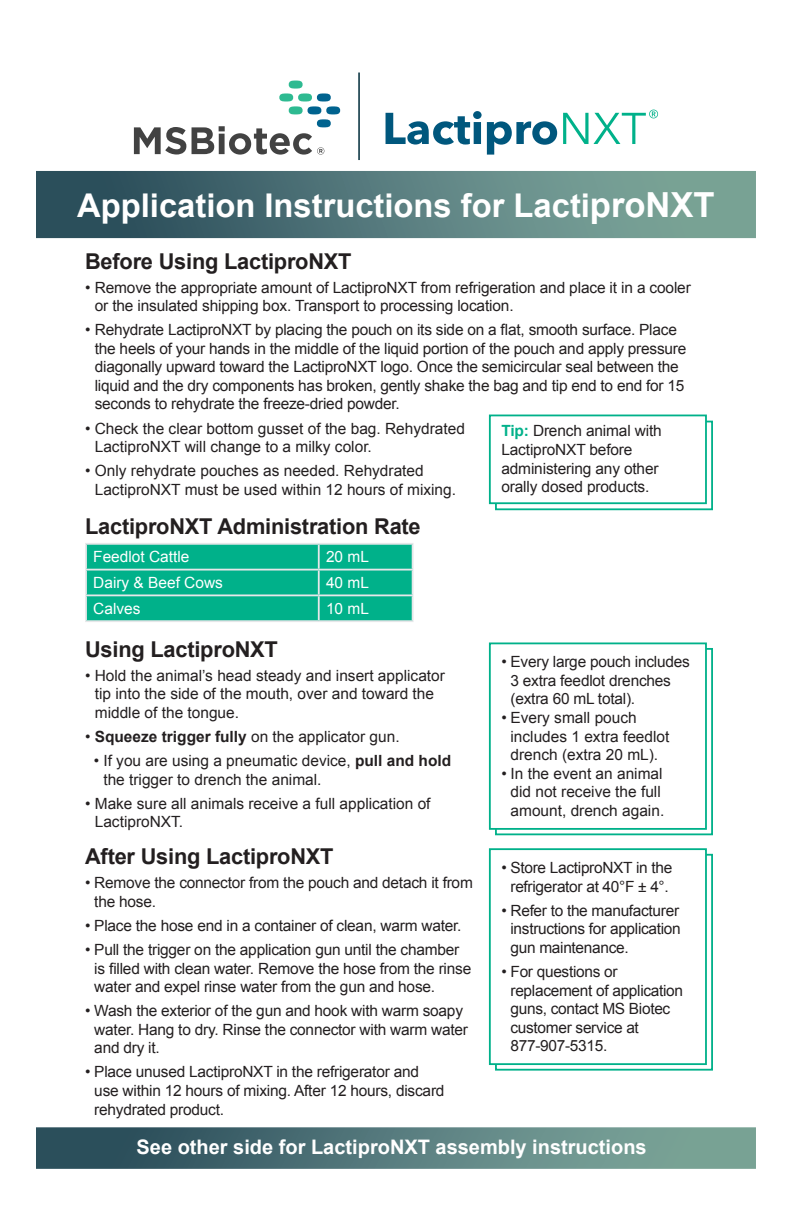
<style>
.page{position:relative;width:810px;height:1224px;background:#fff}
.page>*{position:absolute;margin:0;border:0;box-sizing:border-box;transform-origin:0 0}
.t1{font:700 32.8px "Arial";color:#fff}
.t2{font:700 21.8px "Arial";letter-spacing:-.01em;color:#231f20}
.t3{font:700 20px "Arial";color:#fff}
.t4{font:15.4px/18.6px "Arial";letter-spacing:-.015em;color:#231f20}
.t5{font:15.4px "Arial";color:#fff}
.s1{font-size:34.6px}
.s2{font-weight:700;color:#00b18a}
.s3{font-weight:700}
</style>
<div class="page">
<svg style="left:36px;top:171px;width:720px;height:67px;background:#557a7b"></svg>
<div style="left:495px;top:421px;width:218px;height:89px;border:2px solid #00b18a"></div>
<div style="left:495px;top:854px;width:218px;height:217px;border:2px solid #00b18a"></div>
<div style="left:495px;top:648px;width:218px;height:187px;border:2px solid #00b18a"></div>
<svg style="left:36px;top:1127px;width:720px;height:42px;background:#567b7d"></svg>
<div style="left:490px;top:415px;width:216px;height:88px;background:#fff"></div>
<div style="left:489px;top:415px;width:218px;height:89px;border:2px solid #00b18a"></div>
<div style="left:490px;top:643px;width:216px;height:186px;background:#fff"></div>
<div style="left:489px;top:642px;width:218px;height:188px;border:2px solid #00b18a"></div>
<div style="left:490px;top:849px;width:216px;height:215px;background:#fff"></div>
<div style="left:489px;top:848px;width:218px;height:217px;border:2px solid #00b18a"></div>
<div style="left:87px;top:545px;width:325px;height:75px;background:#00b18a"></div>
<hr style="left:319px;top:543px;width:95px;height:2px;background:#e6e7e9">
<hr style="left:412px;top:545px;width:2px;height:24px;background:#e6e7e9">
<hr style="left:85px;top:543px;width:234px;height:2px;background:#e6e7e9">
<hr style="left:85px;top:545px;width:2px;height:24px;background:#e6e7e9">
<hr style="left:318px;top:545px;width:2px;height:24px;background:#e6e7e9">
<hr style="left:85px;top:569px;width:234px;height:2px;background:#e6e7e9">
<hr style="left:85px;top:571px;width:2px;height:23px;background:#e6e7e9">
<hr style="left:85px;top:594px;width:234px;height:2px;background:#e6e7e9">
<hr style="left:85px;top:596px;width:2px;height:24px;background:#e6e7e9">
<hr style="left:85px;top:620px;width:234px;height:2px;background:#e6e7e9">
<hr style="left:318px;top:596px;width:2px;height:24px;background:#e6e7e9">
<hr style="left:412px;top:596px;width:2px;height:24px;background:#e6e7e9">
<hr style="left:319px;top:620px;width:95px;height:2px;background:#e6e7e9">
<hr style="left:319px;top:569px;width:95px;height:2px;background:#e6e7e9">
<hr style="left:318px;top:571px;width:2px;height:23px;background:#e6e7e9">
<hr style="left:412px;top:571px;width:2px;height:23px;background:#e6e7e9">
<hr style="left:319px;top:594px;width:95px;height:2px;background:#e6e7e9">
<svg style="left:386px;top:111px;width:171px;height:44px"></svg>
<svg style="left:563px;top:110px;width:95px;height:34px"></svg>
<div style="left:298px;top:93px;width:14px;height:8px;background:#2eba91;border-radius:50%"></div>
<div style="left:279px;top:93px;width:14px;height:8px;background:#2eba91;border-radius:50%"></div>
<div style="left:289px;top:106px;width:14px;height:8px;background:#2eba91;border-radius:50%"></div>
<div style="left:289px;top:81px;width:14px;height:8px;background:#2eba91;border-radius:50%"></div>
<div style="left:326px;top:106px;width:14px;height:8px;background:#00638f;border-radius:50%"></div>
<div style="left:308px;top:106px;width:13px;height:8px;background:#00638f;border-radius:50%"></div>
<div style="left:317px;top:119px;width:14px;height:8px;background:#00638f;border-radius:50%"></div>
<div style="left:317px;top:93px;width:14px;height:8px;background:#00638f;border-radius:50%"></div>
<svg style="left:134px;top:127px;width:52px;height:28px"></svg>
<svg style="left:192px;top:126px;width:132px;height:29px"></svg>
<p class="t1" style="left:77px;top:183px;width:639px">Application Instructions for Lacti<span class="s1">proNXT</span></p>
<p class="t2" style="left:85px;top:247px;width:268px">Before Using LactiproNXT</p>
<p class="t4" style="left:95px;top:278px;width:598px;text-indent:-10px">• Remove the appropriate amount of LactiproNXT from refrigeration and place it in a cooler or the insulated shipping box. Transport to processing location.</p>
<p class="t4" style="left:95px;top:321px;width:593px;text-indent:-10px">• Rehydrate LactiproNXT by placing the pouch on its side on a flat, smooth surface. Place the heels of your hands in the middle of the liquid portion of the pouch and apply pressure diagonally upward toward the LactiproNXT logo. Once the semicircular seal between the liquid and the dry components has broken, gently shake the bag and tip end to end for 15 seconds to rehydrate the freeze-dried powder.</p>
<p class="t4" style="left:95px;top:419px;width:372px;text-indent:-10px">• Check the clear bottom gusset of the bag. Rehydrated<br>LactiproNXT will change to a milky color.</p>
<p class="t4" style="left:95px;top:462px;width:363px;text-indent:-10px">• Only rehydrate pouches as needed. Rehydrated<br>LactiproNXT must be used within 12 hours of mixing.</p>
<p class="t2" style="left:85px;top:512px;width:337px">LactiproNXT Administration Rate</p>
<p class="t4" style="left:501px;top:422px;width:162px"><span class="s2">Tip:</span> Drench animal with<br>LactiproNXT before administering any other orally dosed products.</p>
<p class="t5" style="left:93px;top:547px;width:98px">Feedlot Cattle</p>
<p class="t5" style="left:326px;top:547px;width:44px">20 mL</p>
<p class="t5" style="left:93px;top:573px;width:131px">Dairy &amp; Beef Cows</p>
<p class="t5" style="left:326px;top:573px;width:44px">40 mL</p>
<p class="t5" style="left:93px;top:598px;width:49px">Calves</p>
<p class="t5" style="left:326px;top:598px;width:44px">10 mL</p>
<p class="t2" style="left:85px;top:635px;width:194px">Using LactiproNXT</p>
<p class="t4" style="left:95px;top:666px;width:352px;text-indent:-10px">• Hold the animal’s head steady and insert applicator tip into the side of the mouth, over and toward the middle of the tongue.</p>
<p class="t4" style="left:85px;top:727px;width:316px">• <span class="s3">Squeeze trigger fully</span> on the applicator gun.</p>
<p class="t4" style="left:103px;top:751px;width:349px;text-indent:-10px">• If you are using a pneumatic device, <span class="s3">pull and hold </span>the trigger to drench the animal.</p>
<p class="t4" style="left:95px;top:794px;width:337px;text-indent:-10px">• Make sure all animals receive a full application of<br>LactiproNXT.</p>
<p class="t2" style="left:85px;top:842px;width:250px">After Using LactiproNXT</p>
<p class="t4" style="left:94px;top:874px;width:380px;text-indent:-9px">• Remove the connector from the pouch and detach it from the hose.</p>
<p class="t4" style="left:85px;top:916px;width:378px">• Place the hose end in a container of clean, warm water.</p>
<p class="t4" style="left:94px;top:940px;width:378px;text-indent:-9px">• Pull the trigger on the application gun until the chamber is filled with clean water. Remove the hose from the rinse water and expel rinse water from the gun and hose.</p>
<p class="t4" style="left:94px;top:1002px;width:375px;text-indent:-9px">• Wash the exterior of the gun and hook with warm soapy water. Hang to dry. Rinse the connector with warm water and dry it.</p>
<p class="t4" style="left:94px;top:1063px;width:352px;text-indent:-9px">• Place unused LactiproNXT in the refrigerator and use within 12 hours of mixing. After 12 hours, discard rehydrated product.</p>
<p class="t4" style="left:511px;top:653px;width:181px;text-indent:-9px">• Every large pouch includes<br>3 extra feedlot drenches (extra 60 mL total).</p>
<p class="t4" style="left:511px;top:708px;width:160px;text-indent:-9px">• Every small pouch includes 1 extra feedlot drench (extra 20 mL).</p>
<p class="t4" style="left:501px;top:764px;width:164px;text-align:center">• In the event an animal did not receive the full amount, drench again.</p>
<p class="t4" style="left:501px;top:859px;width:172px;text-align:center">• Store LactiproNXT in the refrigerator at 40°F ± 4°.</p>
<p class="t4" style="left:511px;top:901px;width:172px;text-align:justify;text-indent:-9px">• Refer to the manufacturer instructions for application gun maintenance.</p>
<p class="t4" style="left:511px;top:962px;width:174px;text-indent:-9px">• For questions or replacement of application guns, contact MS Biotec customer service at<br>877-907-5315.</p>
<p class="t3" style="left:137px;top:1134px;width:512px">See other side for LactiproNXT assembly instructions</p>
</div>
